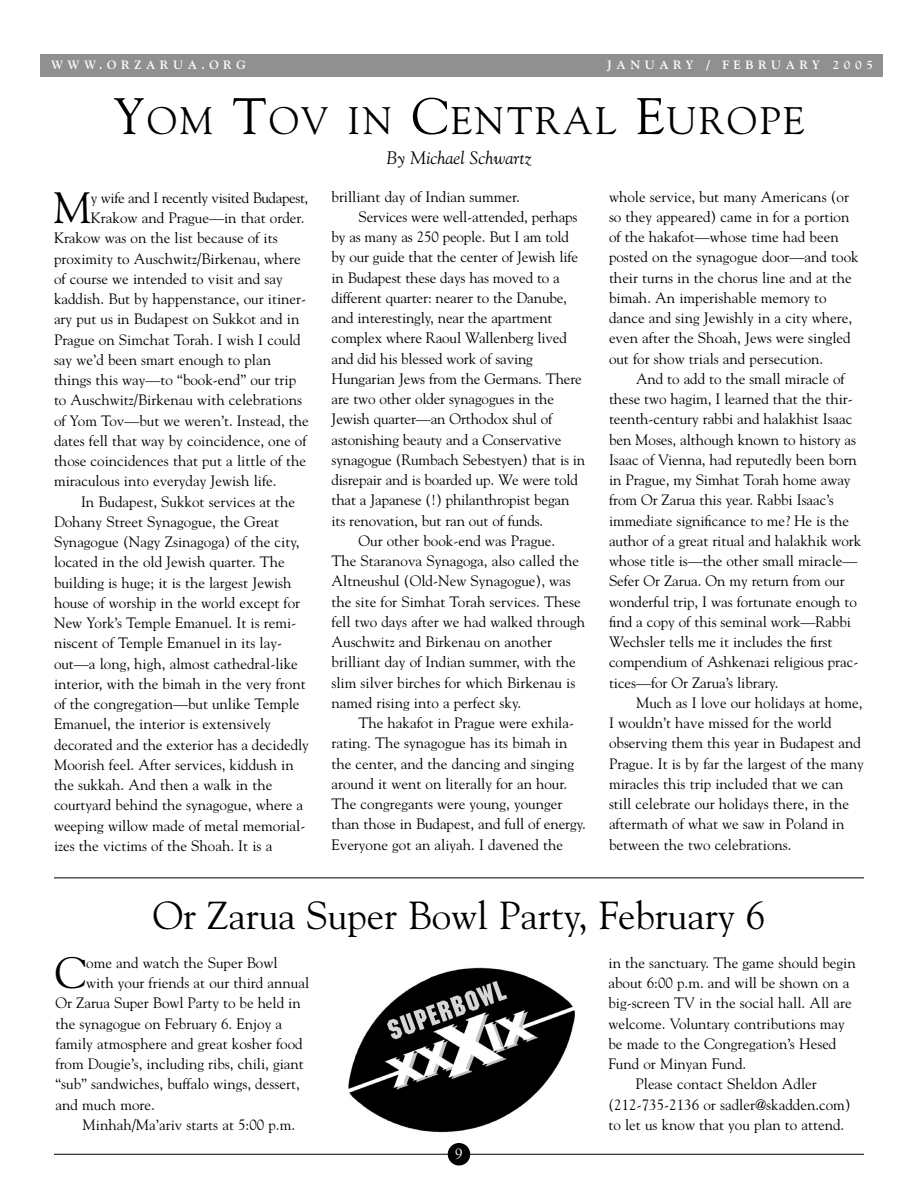
<style>
.page{position:relative;width:918px;height:1188px;background:#fff}
.page>*{position:absolute;margin:0;border:0;box-sizing:border-box;transform-origin:0 0}
.t1{font:43.65px "Goudy";color:#000}
.t2{font:39px "Goudy";color:#000}
.t3{font:38.25px "Goudy";letter-spacing:.065em;color:#000}
.t4{font:italic 18px "Goudy";color:#000}
.t5{font:15px/20.2px "Goudy";color:#000}
.t6{font:15px "Goudy";letter-spacing:-.025em;color:#000}
.t7{font:15px "Goudy";color:#fff}
.t8{font:700 12px "Goudy";letter-spacing:.38em;color:#fff}
.s1{font-size:51px}
</style>
<div class="page">
<div style="left:40px;top:54px;width:844px;height:22px;background:#909090"></div>
<img style="left:348px;top:967px;width:227px;height:180px">
<hr style="left:54px;top:878px;width:810px;height:1px;background:#000">
<hr style="left:54px;top:1154px;width:810px;height:1px;background:#000">
<div style="left:448px;top:1143px;width:22px;height:23px;background:#000;border-radius:50%"></div>
<p class="t8" style="left:51px;top:60px;width:196px">WWW.ORZARUA.ORG</p>
<p class="t8" style="left:607px;top:60px;width:267px">JANUARY / FEBRUARY 2005</p>
<h3 class="t3" style="left:113px;top:105px;width:693px"><span class="s1">Y</span>OM <span class="s1">T</span>OV IN <span class="s1">C</span>ENTRAL <span class="s1">E</span>UROPE</h3>
<p class="t4" style="left:387px;top:151px;width:146px">By Michael Schwartz</p>
<h1 class="t1" style="left:53px;top:191px;width:40px">M</h1>
<p class="t6" style="left:91px;top:192px;width:219px">y wife and I recently visited Budapest,</p>
<p class="t5" style="left:91px;top:209px;width:215px">Krakow and Prague—in that order.</p>
<p class="t5" style="left:54px;top:229px;width:225px">Krakow was on the list because of its</p>
<p class="t5" style="left:54px;top:249px;width:248px">proximity to Auschwitz/Birkenau, where</p>
<p class="t5" style="left:54px;top:270px;width:230px">of course we intended to visit and say</p>
<p class="t5" style="left:54px;top:290px;width:254px">kaddish. But by happenstance, our itiner-</p>
<p class="t5" style="left:54px;top:310px;width:247px">ary put us in Budapest on Sukkot and in</p>
<p class="t5" style="left:54px;top:330px;width:248px">Prague on Simchat Torah. I wish I could</p>
<p class="t5" style="left:54px;top:351px;width:219px">say we’d been smart enough to plan</p>
<p class="t5" style="left:54px;top:371px;width:244px">things this way—to “book-end” our trip</p>
<p class="t5" style="left:54px;top:391px;width:250px">to Auschwitz/Birkenau with celebrations</p>
<p class="t5" style="left:54px;top:411px;width:256px">of Yom Tov—but we weren’t. Instead, the</p>
<p class="t5" style="left:54px;top:432px;width:254px">dates fell that way by coincidence, one of</p>
<p class="t5" style="left:54px;top:452px;width:254px">those coincidences that put a little of the</p>
<p class="t5" style="left:54px;top:472px;width:224px">miraculous into everyday Jewish life.</p>
<p class="t5" style="left:81px;top:492px;width:216px">In Budapest, Sukkot services at the</p>
<p class="t5" style="left:54px;top:513px;width:227px">Dohany Street Synagogue, the Great</p>
<p class="t5" style="left:54px;top:533px;width:247px">Synagogue (Nagy Zsinagoga) of the city,</p>
<p class="t5" style="left:54px;top:553px;width:232px">located in the old Jewish quarter. The</p>
<p class="t5" style="left:54px;top:573px;width:239px">building is huge; it is the largest Jewish</p>
<p class="t5" style="left:54px;top:594px;width:248px">house of worship in the world except for</p>
<p class="t5" style="left:54px;top:614px;width:244px">New York’s Temple Emanuel. It is remi-</p>
<p class="t5" style="left:54px;top:634px;width:230px">niscent of Temple Emanuel in its lay-</p>
<p class="t5" style="left:54px;top:654px;width:245px">out—a long, high, almost cathedral-like</p>
<p class="t5" style="left:54px;top:675px;width:253px">interior, with the bimah in the very front</p>
<p class="t5" style="left:54px;top:695px;width:247px">of the congregation—but unlike Temple</p>
<p class="t5" style="left:54px;top:715px;width:218px">Emanuel, the interior is extensively</p>
<p class="t5" style="left:54px;top:735px;width:256px">decorated and the exterior has a decidedly</p>
<p class="t5" style="left:54px;top:756px;width:241px">Moorish feel. After services, kiddush in</p>
<p class="t5" style="left:54px;top:776px;width:220px">the sukkah. And then a walk in the</p>
<p class="t5" style="left:54px;top:796px;width:251px">courtyard behind the synagogue, where a</p>
<p class="t5" style="left:54px;top:816px;width:253px">weeping willow made of metal memorial-</p>
<p class="t5" style="left:54px;top:837px;width:220px">izes the victims of the Shoah. It is a</p>
<p class="t5" style="left:332px;top:188px;width:190px">brilliant day of Indian summer.</p>
<p class="t5" style="left:359px;top:208px;width:221px">Services were well-attended, perhaps</p>
<p class="t5" style="left:332px;top:228px;width:239px">by as many as 250 people. But I am told</p>
<p class="t5" style="left:332px;top:248px;width:248px">by our guide that the center of Jewish life</p>
<p class="t5" style="left:332px;top:269px;width:230px">in Budapest these days has moved to a</p>
<p class="t5" style="left:332px;top:289px;width:237px">different quarter: nearer to the Danube,</p>
<p class="t5" style="left:332px;top:309px;width:223px">and interestingly, near the apartment</p>
<p class="t5" style="left:332px;top:329px;width:237px">complex where Raoul Wallenberg lived</p>
<p class="t5" style="left:332px;top:350px;width:203px">and did his blessed work of saving</p>
<p class="t5" style="left:332px;top:370px;width:252px">Hungarian Jews from the Germans. There</p>
<p class="t5" style="left:332px;top:390px;width:224px">are two other older synagogues in the</p>
<p class="t5" style="left:332px;top:410px;width:222px">Jewish quarter—an Orthodox shul of</p>
<p class="t5" style="left:332px;top:431px;width:232px">astonishing beauty and a Conservative</p>
<p class="t5" style="left:332px;top:451px;width:255px">synagogue (Rumbach Sebestyen) that is in</p>
<p class="t5" style="left:332px;top:471px;width:248px">disrepair and is boarded up. We were told</p>
<p class="t5" style="left:332px;top:491px;width:239px">that a Japanese (!) philanthropist began</p>
<p class="t5" style="left:332px;top:512px;width:213px">its renovation, but ran out of funds.</p>
<p class="t5" style="left:359px;top:532px;width:198px">Our other book-end was Prague.</p>
<p class="t5" style="left:332px;top:552px;width:249px">The Staranova Synagoga, also called the</p>
<p class="t5" style="left:332px;top:572px;width:241px">Altneushul (Old-New Synagogue), was</p>
<p class="t5" style="left:332px;top:593px;width:251px">the site for Simhat Torah services. These</p>
<p class="t5" style="left:332px;top:613px;width:255px">fell two days after we had walked through</p>
<p class="t5" style="left:332px;top:633px;width:222px">Auschwitz and Birkenau on another</p>
<p class="t5" style="left:332px;top:653px;width:246px">brilliant day of Indian summer, with the</p>
<p class="t5" style="left:332px;top:674px;width:245px">slim silver birches for which Birkenau is</p>
<p class="t5" style="left:332px;top:694px;width:191px">named rising into a perfect sky.</p>
<p class="t5" style="left:359px;top:714px;width:217px">The hakafot in Prague were exhila-</p>
<p class="t5" style="left:332px;top:734px;width:237px">rating. The synagogue has its bimah in</p>
<p class="t5" style="left:332px;top:755px;width:244px">the center, and the dancing and singing</p>
<p class="t5" style="left:332px;top:775px;width:237px">around it went on literally for an hour.</p>
<p class="t5" style="left:332px;top:795px;width:232px">The congregants were young, younger</p>
<p class="t5" style="left:332px;top:815px;width:256px">than those in Budapest, and full of energy.</p>
<p class="t5" style="left:332px;top:836px;width:233px">Everyone got an aliyah. I davened the</p>
<p class="t5" style="left:609px;top:188px;width:251px">whole service, but many Americans (or so they appeared) came in for a portion of the hakafot—whose time had been posted on the synagogue door—and took their turns in the chorus line and at the bimah. An imperishable memory to dance and sing Jewishly in a city where, even after the Shoah, Jews were singled out for show trials and persecution.</p>
<p class="t5" style="left:609px;top:370px;width:254px;text-indent:27px">And to add to the small miracle of these two hagim, I learned that the thir&shy;teenth-century rabbi and halakhist Isaac ben Moses, although known to history as Isaac of Vienna, had reputedly been born in Prague, my Simhat Torah home away from Or Zarua this year. Rabbi Isaac’s immediate significance to me? He is the author of a great ritual and halakhik work whose title is—the other small miracle— Sefer Or Zarua. On my return from our wonderful trip, I was fortunate enough to find a copy of this seminal work—Rabbi Wechsler tells me it includes the first compendium of Ashkenazi religious prac&shy;tices—for Or Zarua’s library.</p>
<p class="t5" style="left:609px;top:694px;width:256px;text-indent:27px">Much as I love our holidays at home, I wouldn’t have missed for the world observing them this year in Budapest and Prague. It is by far the largest of the many miracles this trip included that we can still celebrate our holidays there, in the aftermath of what we saw in Poland in between the two celebrations.</p>
<h2 class="t2" style="left:153px;top:900px;width:614px">Or Zarua Super Bowl Party, February 6</h2>
<h1 class="t1" style="left:55px;top:956px;width:33px">C</h1>
<p class="t5" style="left:86px;top:954px;width:193px">ome and watch the Super Bowl</p>
<p class="t5" style="left:86px;top:974px;width:225px">with your friends at our third annual</p>
<p class="t5" style="left:56px;top:994px;width:247px">Or Zarua Super Bowl Party to be held in</p>
<p class="t5" style="left:56px;top:1015px;width:228px">the synagogue on February 6. Enjoy a</p>
<p class="t5" style="left:56px;top:1035px;width:249px">family atmosphere and great kosher food</p>
<p class="t5" style="left:56px;top:1055px;width:250px">from Dougie’s, including ribs, chili, giant</p>
<p class="t5" style="left:55px;top:1075px;width:246px">“sub” sandwiches, buffalo wings, dessert,</p>
<p class="t5" style="left:55px;top:1096px;width:101px">and much more.</p>
<p class="t5" style="left:82px;top:1116px;width:214px">Minhah/Ma’ariv starts at 5:00 p.m.</p>
<p class="t7" style="left:455px;top:1148px;width:9px">9</p>
<p class="t5" style="left:608px;top:954px;width:249px">in the sanctuary. The game should begin</p>
<p class="t5" style="left:608px;top:974px;width:242px">about 6:00 p.m. and will be shown on a</p>
<p class="t5" style="left:608px;top:994px;width:245px">big-screen TV in the social hall. All are</p>
<p class="t5" style="left:608px;top:1015px;width:238px">welcome. Voluntary contributions may</p>
<p class="t5" style="left:608px;top:1035px;width:230px">be made to the Congregation’s Hesed</p>
<p class="t5" style="left:608px;top:1055px;width:139px">Fund or Minyan Fund.</p>
<p class="t5" style="left:635px;top:1075px;width:183px">Please contact Sheldon Adler</p>
<p class="t5" style="left:608px;top:1096px;width:244px">(212-735-2136 or sadler@skadden.com)</p>
<p class="t5" style="left:608px;top:1116px;width:237px">to let us know that you plan to attend.</p>
</div>
